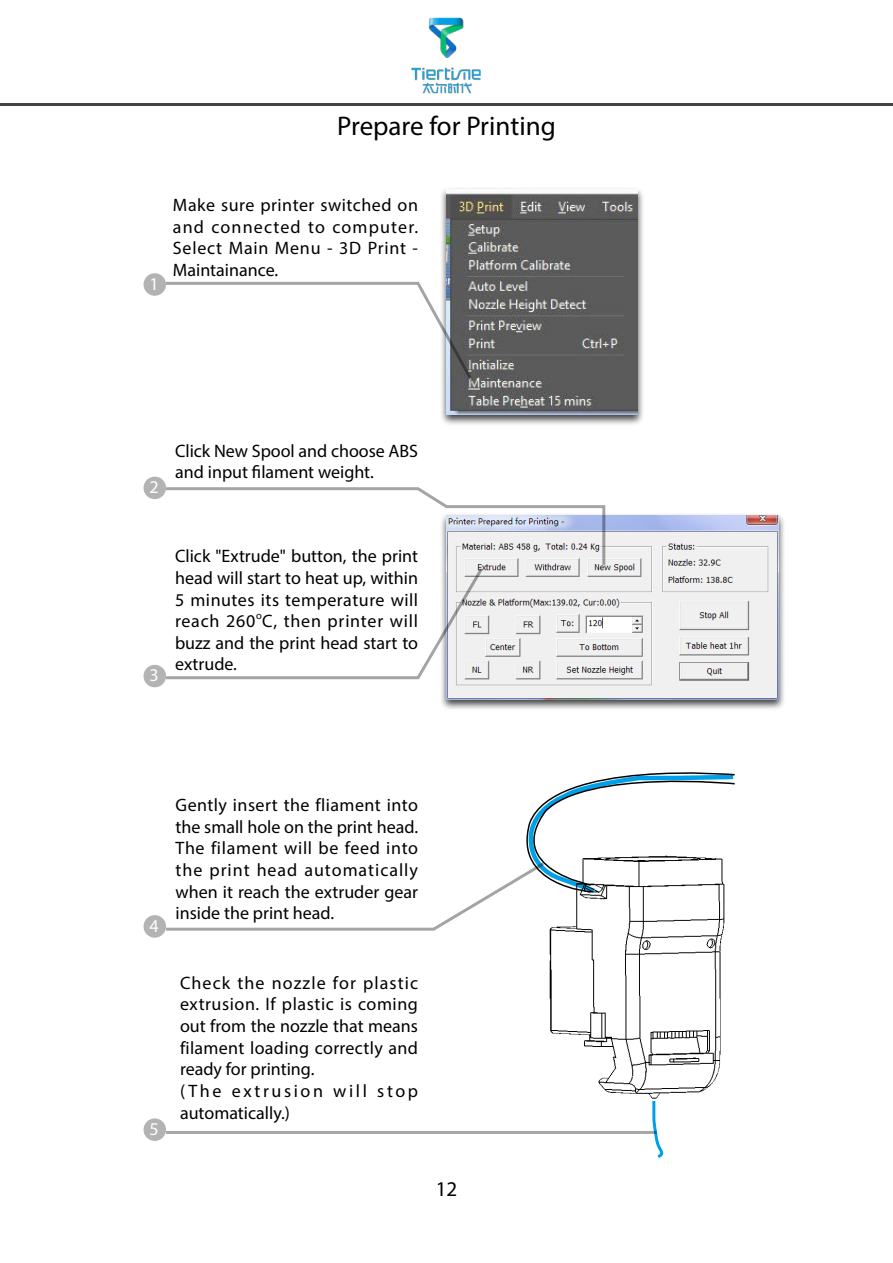
<style>
.page{position:relative;width:893px;height:1263px;background:#fff}
.page>*{position:absolute;margin:0;border:0;box-sizing:border-box;transform-origin:0 0}
.t1{font:27px "Myriad Pro";color:#000}
.t2{font:21px "Myriad Pro";color:#000}
.t3{font:18px/21.6px "Myriad Pro";letter-spacing:.015em;color:#000;text-align:justify}
.t4{font:18px "Myriad Pro";color:#fff}
.t5{font:10.5px "Myriad Pro";color:#000}
</style>
<div class="page">
<hr style="left:0;top:103px;width:893px;height:2px;background:#000">
<img style="left:411px;top:17px;width:70px;height:77px">
<div style="left:440px;top:187px;width:205px;height:239px;background:#000;opacity:.75"></div>
<img style="left:446px;top:189px;width:192px;height:225px">
<div style="left:440px;top:512px;width:346px;height:199px;background:#000;opacity:.75"></div>
<img style="left:446px;top:515px;width:333px;height:184px">
<div style="left:144px;top:273px;width:22px;height:23px;background:#b3b3b3;border-radius:50%"></div>
<div style="left:144px;top:477px;width:22px;height:22px;background:#b3b3b3;border-radius:50%"></div>
<div style="left:144px;top:665px;width:22px;height:22px;background:#b3b3b3;border-radius:50%"></div>
<div style="left:144px;top:915px;width:22px;height:23px;background:#b3b3b3;border-radius:50%"></div>
<div style="left:144px;top:1118px;width:22px;height:23px;background:#b3b3b3;border-radius:50%"></div>
<svg style="left:165px;top:280px;width:310px;height:103px"></svg>
<svg style="left:165px;top:487px;width:442px;height:194px"></svg>
<svg style="left:652px;top:1101px;width:12px;height:57px"></svg>
<img style="left:549px;top:932px;width:174px;height:167px">
<svg style="left:165px;top:772px;width:570px;height:160px"></svg>
<hr style="left:166px;top:1131px;width:491px;height:3px;background:#000">
<h1 class="t1" style="left:337px;top:109px;width:220px">Prepare for Printing</h1>
<p class="t4" style="left:149px;top:273px;width:11px">1</p>
<p class="t3" style="left:173px;top:194px;width:247px">Make sure printer switched on and connected to computer.<br>Select Main Menu - 3D Print - Maintainance.</p>
<p class="t4" style="left:149px;top:476px;width:11px">2</p>
<p class="t3" style="left:175px;top:439px;width:244px">Click New Spool and choose ABS and input filament weight.</p>
<p class="t4" style="left:149px;top:664px;width:11px">3</p>
<p class="t3" style="left:175px;top:545px;width:245px">Click "Extrude" button, the print head will start to heat up, within 5 minutes its temperature will reach 260 C, then printer will</p>
<p class="t5" style="left:256px;top:609px;width:7px">o</p>
<p class="t3" style="left:175px;top:632px;width:245px">buzz and the print head start to extrude.</p>
<p class="t4" style="left:149px;top:914px;width:11px">4</p>
<p class="t3" style="left:176px;top:794px;width:244px">Gently insert the fliament into the small hole on the print head.<br>The filament will be feed into the print head automatically when it reach the extruder gear inside the print head.</p>
<p class="t4" style="left:149px;top:1118px;width:11px">5</p>
<p class="t3" style="left:180px;top:972px;width:240px;text-align:left">Check the nozzle for plastic extrusion. If plastic is coming out from the nozzle that means filament loading correctly and ready for printing.<br>(The extrusion will stop automatically.)</p>
<p class="t2" style="left:436px;top:1175px;width:23px">12</p>
</div>
